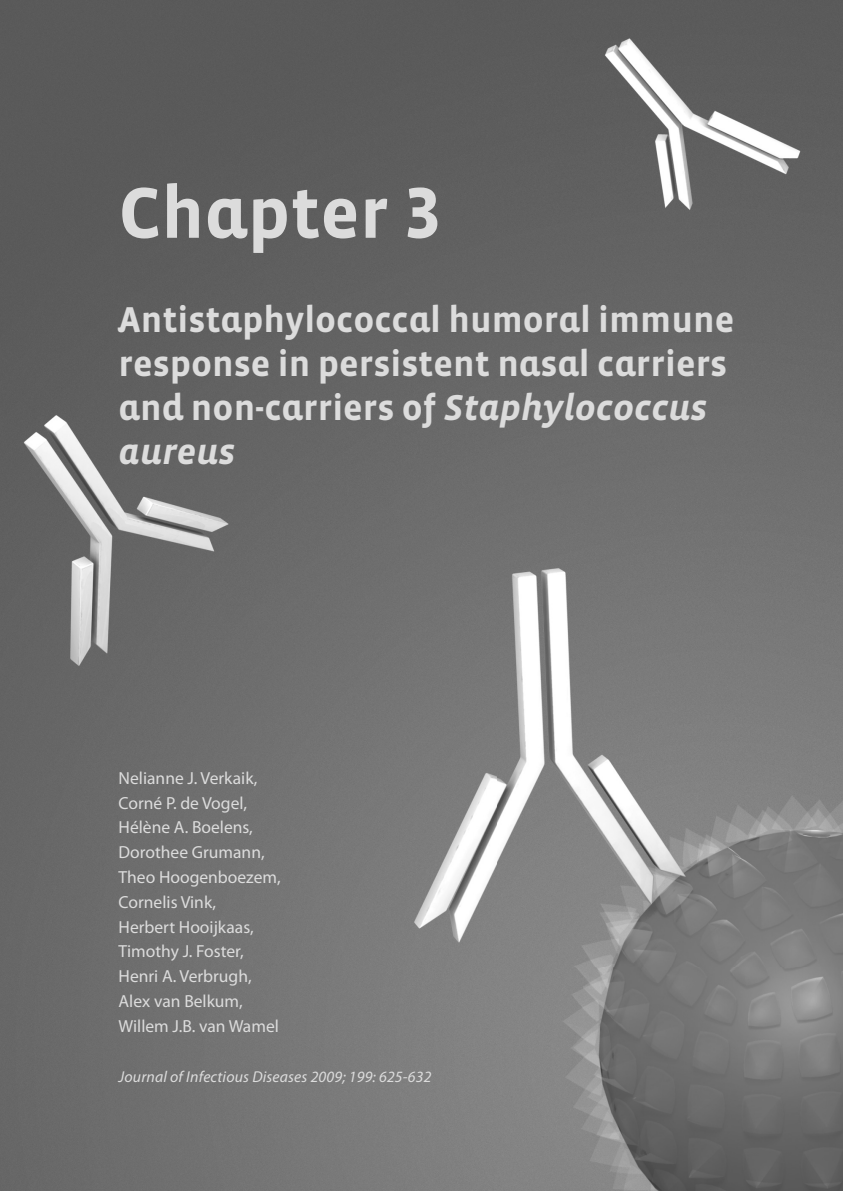
<style>
.page{position:relative;width:843px;height:1191px;background:#fff}
.page>*{position:absolute;margin:0;border:0;box-sizing:border-box;transform-origin:0 0}
.t1{font:700 73.5px "Vista Sans Alt";color:#dcdcdc}
.t2{font:700 36.75px/44.1px "Vista Sans Alt";color:#dcdcdc}
.t3{font:36.75px "Vista Sans Alt Bold Ita";color:#dcdcdc}
.t4{font:17.5px/24.8px "Myriad Pro";color:#dcdcdc}
.t5{font:italic 15.75px "Myriad Pro";letter-spacing:.01em;color:#dcdcdc}
.s1{font-family:"Vista Sans Alt Bold Ita";font-weight:400}
</style>
<div class="page">
<img style="left:0;top:0;width:842px;height:1190px">
<h1 class="t1" style="left:118px;top:183px;width:323px">Chap ter 3</h1>
<h2 class="t2" style="left:118px;top:299px;width:617px">Antistaphylococcal humoral immune response in persistent nasal carriers and non-carriers of <span class="s1">Staphylococcus</span></h2>
<h2 class="t3" style="left:118px;top:436px;width:118px">aureus</h2>
<p class="t4" style="left:118px;top:766px;width:163px">Nelianne J. Verkaik,<br>Corné P. de Vogel,<br>Hélène A. Boelens,<br>Dorothee Grumann,<br>Theo Hoogenboezem,<br>Cornelis Vink,<br>Herbert Hooijkaas,<br>Timothy J. Foster,<br>Henri A. Verbrugh,<br>Alex van Belkum,<br>Willem J.B. van Wamel</p>
<p class="t5" style="left:118px;top:1070px;width:314px">Journal of Infectious Diseases 2009; 199: 625-632</p>
</div>
